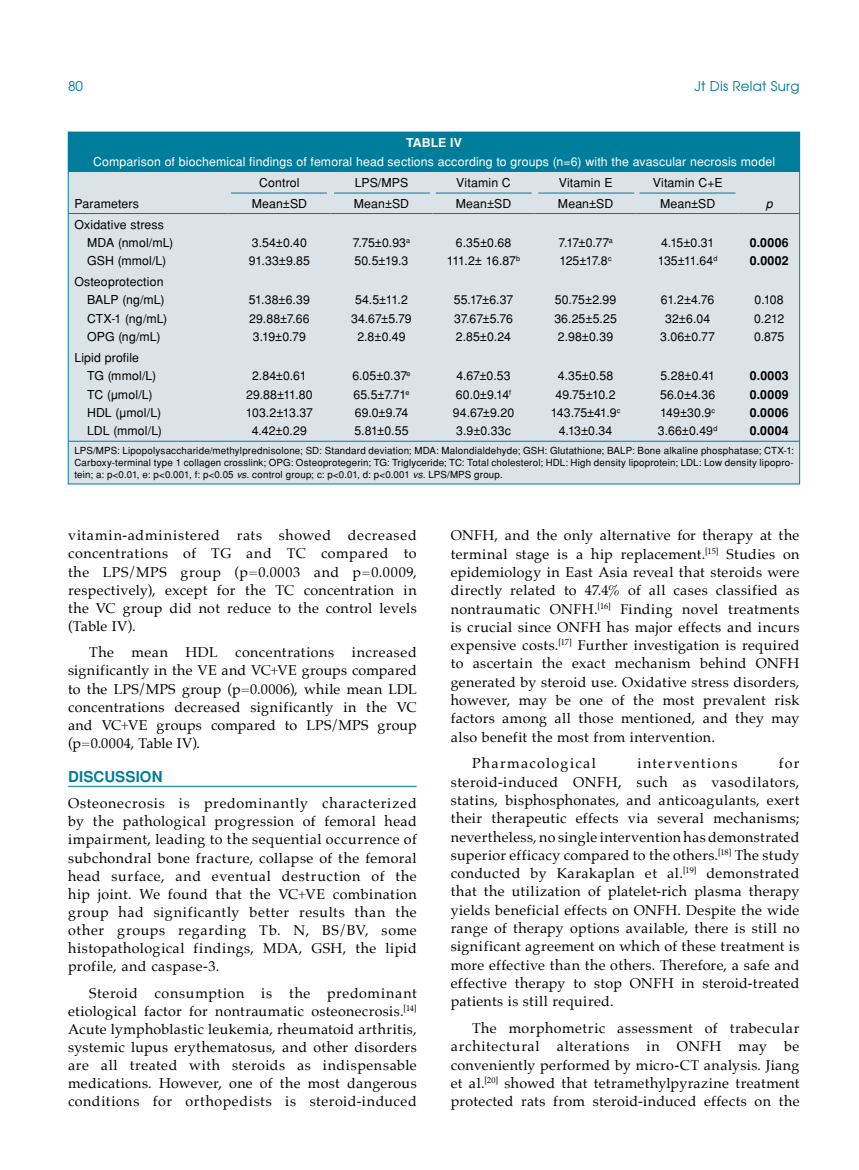
<style>
.page{position:relative;width:859px;height:1170px;background:#fff}
.page>*{position:absolute;margin:0;border:0;box-sizing:border-box;transform-origin:0 0}
.t1{font:700 15px "Helvetica Tr";letter-spacing:.01em;color:#007d9a}
.t2{font:14.25px/18.3px "Palatino";letter-spacing:.025em;color:#000;text-align:justify}
.t3{font:14.25px "Palatino";letter-spacing:.095em;color:#000}
.t4{font:14.25px "Palatino";letter-spacing:.09em;color:#000}
.t5{font:13.5px "Avant Garde Tr";letter-spacing:.015em;color:#007d9a}
.t6{font:12.3px/18.3px "Helvetica Normal Tr";letter-spacing:.01em;color:#000}
.t7{font:12.3px "Helvetica Normal Tr";letter-spacing:.015em;color:#fff}
.t8{font:12.3px/18.3px "Helvetica Normal Tr";letter-spacing:-.015em;color:#000;text-align:center}
.t9{font:700 12.3px/18.3px "Helvetica Tr";letter-spacing:.03em;color:#000}
.t10{font:12.3px/18.3px "Helvetica Normal Tr";letter-spacing:-.03em;color:#000;text-align:center}
.t11{font:12.3px/18.3px "Helvetica Normal Tr";letter-spacing:-.04em;color:#000}
.t12{font:700 12.3px "Helvetica Tr";letter-spacing:.005em;color:#fff}
.t13{font:italic 12.3px "Helvetica Tr";color:#000}
.t14{font:9.75px/11.7px "Helvetica Normal Tr";letter-spacing:.02em;color:#000;text-align:justify}
.s1{font-family:"Helvetica Tr";font-style:italic}
</style>
<div class="page">
<hr style="left:68px;top:785px;width:349px;height:1px;background:#007d9a">
<div style="left:68px;top:132px;width:732px;height:352px;background:#dbe2e8"></div>
<div style="left:68px;top:132px;width:732px;height:39px;background:#007d9a"></div>
<hr style="left:68px;top:213px;width:160px;height:1px;background:#007d9a">
<hr style="left:228px;top:213px;width:102px;height:1px;background:#007d9a">
<hr style="left:330px;top:213px;width:102px;height:1px;background:#007d9a">
<hr style="left:432px;top:213px;width:103px;height:1px;background:#007d9a">
<hr style="left:535px;top:213px;width:102px;height:1px;background:#007d9a">
<hr style="left:637px;top:213px;width:102px;height:1px;background:#007d9a">
<hr style="left:739px;top:213px;width:61px;height:1px;background:#007d9a">
<hr style="left:68px;top:441px;width:160px;height:1px;background:#007d9a">
<hr style="left:228px;top:441px;width:102px;height:1px;background:#007d9a">
<hr style="left:330px;top:441px;width:102px;height:1px;background:#007d9a">
<hr style="left:432px;top:441px;width:103px;height:1px;background:#007d9a">
<hr style="left:535px;top:441px;width:102px;height:1px;background:#007d9a">
<hr style="left:637px;top:441px;width:102px;height:1px;background:#007d9a">
<hr style="left:739px;top:441px;width:61px;height:1px;background:#007d9a">
<hr style="left:231px;top:193px;width:96px;height:1px;background:#007d9a">
<hr style="left:334px;top:193px;width:96px;height:1px;background:#007d9a">
<hr style="left:436px;top:193px;width:96px;height:1px;background:#007d9a">
<hr style="left:538px;top:193px;width:96px;height:1px;background:#007d9a">
<hr style="left:639px;top:193px;width:96px;height:1px;background:#007d9a">
<p class="t5" style="left:68px;top:77px;width:16px">80</p>
<p class="t5" style="left:694px;top:77px;width:106px">Jt Dis Relat Surg</p>
<p class="t12" style="left:406px;top:135px;width:57px">Table IV</p>
<p class="t7" style="left:93px;top:154px;width:683px">Comparison of biochemical findings of femoral head sections according to groups (n=6) with the avascular necrosis model</p>
<p class="t6" style="left:259px;top:173px;width:42px">Control</p>
<p class="t6" style="left:355px;top:173px;width:55px">LPS/MPS</p>
<p class="t6" style="left:456px;top:173px;width:56px">Vitamin C</p>
<p class="t6" style="left:559px;top:173px;width:55px">Vitamin E</p>
<p class="t6" style="left:653px;top:173px;width:71px">Vitamin C+E</p>
<p class="t6" style="left:74px;top:194px;width:66px">Parameters</p>
<p class="t6" style="left:252px;top:194px;width:57px">Mean±SD</p>
<p class="t6" style="left:354px;top:194px;width:57px">Mean±SD</p>
<p class="t6" style="left:456px;top:194px;width:57px">Mean±SD</p>
<p class="t6" style="left:558px;top:194px;width:57px">Mean±SD</p>
<p class="t6" style="left:660px;top:194px;width:57px">Mean±SD</p>
<p class="t13" style="left:766px;top:196px;width:8px">p</p>
<p class="t6" style="left:87px;top:215px;width:88px;text-indent:-13px">Oxidative stress<br>MDA (nmol/mL)<br>GSH (mmol/L)</p>
<p class="t6" style="left:249px;top:233px;width:63px">3.54±0.40<br>91.33±9.85</p>
<p class="t6" style="left:353px;top:233px;width:59px">7.75±0.93<sup>a<br></sup>50.5±19.3</p>
<p class="t10" style="left:447px;top:233px;width:75px">6.35±0.68<br>111.2± 16.87<sup>b</sup></p>
<p class="t6" style="left:558px;top:233px;width:56px">7.17±0.77<sup>a<br></sup>125±17.8<sup>c</sup></p>
<p class="t11" style="left:658px;top:233px;width:61px">4.15±0.31<br>135±11.64<sup>d</sup></p>
<p class="t9" style="left:750px;top:233px;width:41px">0.0006<br>0.0002</p>
<p class="t6" style="left:87px;top:272px;width:82px;text-indent:-13px">Osteoprotection<br>BALP (ng/mL)<br>CTX-1 (ng/mL)<br>OPG (ng/mL)</p>
<p class="t6" style="left:249px;top:291px;width:63px;text-align:center">51.38±6.39<br>29.88±7.66<br>3.19±0.79</p>
<p class="t6" style="left:351px;top:291px;width:62px;text-align:center">54.5±11.2<br>34.67±5.79<br>2.8±0.49</p>
<p class="t6" style="left:454px;top:291px;width:61px;text-align:justify">55.17±6.37<br>37.67±5.76<br>2.85±0.24</p>
<p class="t6" style="left:554px;top:291px;width:64px;text-align:justify">50.75±2.99<br>36.25±5.25<br>2.98±0.39</p>
<p class="t6" style="left:660px;top:291px;width:56px;text-align:center">61.2±4.76<br>32±6.04<br>3.06±0.77</p>
<p class="t6" style="left:754px;top:291px;width:32px;text-align:justify">0.108<br>0.212<br>0.875</p>
<p class="t6" style="left:87px;top:348px;width:76px;text-indent:-13px">Lipid profile<br>TG (mmol/L)<br>TC (µmol/L)<br>HDL (µmol/L)<br>LDL (mmol/L)</p>
<p class="t6" style="left:246px;top:367px;width:69px;text-align:center">2.84±0.61<br>29.88±11.80<br>103.2±13.37<br>4.42±0.29</p>
<p class="t6" style="left:352px;top:367px;width:60px">6.05±0.37<sup>e<br></sup>65.5±7.71<sup>e<br></sup>69.0±9.74<br>5.81±0.55</p>
<p class="t6" style="left:453px;top:367px;width:63px">4.67±0.53<br>60.0±9.14<sup>f<br></sup>94.67±9.20<br>3.9±0.33c</p>
<p class="t8" style="left:551px;top:367px;width:71px">4.35±0.58<br>49.75±10.2<br>143.75±41.9<sup>c<br></sup>4.13±0.34</p>
<p class="t6" style="left:658px;top:367px;width:61px">5.28±0.41<br>56.0±4.36<br>149±30.9<sup>c<br></sup>3.66±0.49<sup>d</sup></p>
<p class="t9" style="left:750px;top:367px;width:41px;text-align:justify">0.0003<br>0.0009<br>0.0006<br>0.0004</p>
<p class="t14" style="left:74px;top:445px;width:721px">LPS/MPS: Lipopolysaccharide/methylprednisolone; SD: Standard deviation; MDA: Malondialdehyde; GSH: Glutathione; BALP: Bone alkaline phosphatase; CTX-1:<br>Carboxy-terminal type 1 collagen crosslink; OPG: Osteoprotegerin; TG: Triglyceride; TC: Total cholesterol; HDL: High density lipoprotein; LDL: Low density lipopro&shy;tein; a: p&lt;0.01, e: p&lt;0.001, f: p&lt;0.05 <span class="s1">vs.</span> control group; c: p&lt;0.01, d: p&lt;0.001 <span class="s1">vs.</span> LPS/MPS group.</p>
<p class="t2" style="left:68px;top:526px;width:350px">vitamin-administered rats showed decreased concentrations of TG and TC compared to the LPS/MPS group (p=0.0003 and p=0.0009, respectively), except for the TC concentration in the VC group did not reduce to the control levels (Table IV).</p>
<p class="t2" style="left:68px;top:643px;width:350px;text-indent:21px">The mean HDL concentrations increased significantly in the VE and VC+VE groups compared to the LPS/MPS group (p=0.0006), while mean LDL concentrations decreased significantly in the VC and VC+VE groups compared to LPS/MPS group (p=0.0004, Table IV).</p>
<p class="t1" style="left:68px;top:767px;width:96px">DISCUSSION</p>
<p class="t2" style="left:68px;top:794px;width:350px">Osteonecrosis is predominantly characterized by the pathological progression of femoral head impairment, leading to the sequential occurrence of subchondral bone fracture, collapse of the femoral head surface, and eventual destruction of the hip joint. We found that the VC+VE combination group had significantly better results than the other groups regarding Tb. N, BS/BV, some histopathological findings, MDA, GSH, the lipid profile, and caspase-3.</p>
<p class="t2" style="left:68px;top:983px;width:350px;text-indent:21px">Steroid consumption is the predominant etiological factor for nontraumatic osteonecrosis.<sup>[14] </sup>Acute lymphoblastic leukemia, rheumatoid arthritis, systemic lupus erythematosus, and other disorders are all treated with steroids as indispensable medications. However, one of the most dangerous conditions for orthopedists is steroid-induced</p>
<p class="t2" style="left:451px;top:526px;width:350px">ONFH, and the only alternative for therapy at the terminal stage is a hip replacement.<sup>[15]</sup> Studies on epidemiology in East Asia reveal that steroids were directly related to 47.4% of all cases classified as nontraumatic ONFH.<sup>[16]</sup> Finding novel treatments is crucial since ONFH has major effects and incurs expensive costs.<sup>[17]</sup> Further investigation is required to ascertain the exact mechanism behind ONFH generated by steroid use. Oxidative stress disorders, however, may be one of the most prevalent risk factors among all those mentioned, and they may also benefit the most from intervention.</p>
<p class="t3" style="left:472px;top:751px;width:125px">Pharmacological</p>
<p class="t4" style="left:637px;top:751px;width:101px">interventions</p>
<p class="t2" style="left:451px;top:754px;width:350px;text-indent:328px">for steroid-induced ONFH, such as vasodilators, statins, bisphosphonates, and anticoagulants, exert their therapeutic effects via several mechanisms; nevertheless, no single intervention has demonstrated superior efficacy compared to the others.<sup>[18]</sup> The study conducted by Karakaplan et al.<sup>[19]</sup> demonstrated that the utilization of platelet-rich plasma therapy yields beneficial effects on ONFH. Despite the wide range of therapy options available, there is still no significant agreement on which of these treatment is more effective than the others. Therefore, a safe and effective therapy to stop ONFH in steroid-treated patients is still required.</p>
<p class="t2" style="left:451px;top:1018px;width:350px;text-indent:21px">The morphometric assessment of trabecular architectural alterations in ONFH may be conveniently performed by micro-CT analysis. Jiang et al.<sup>[20]</sup> showed that tetramethylpyrazine treatment protected rats from steroid-induced effects on the</p>
</div>
